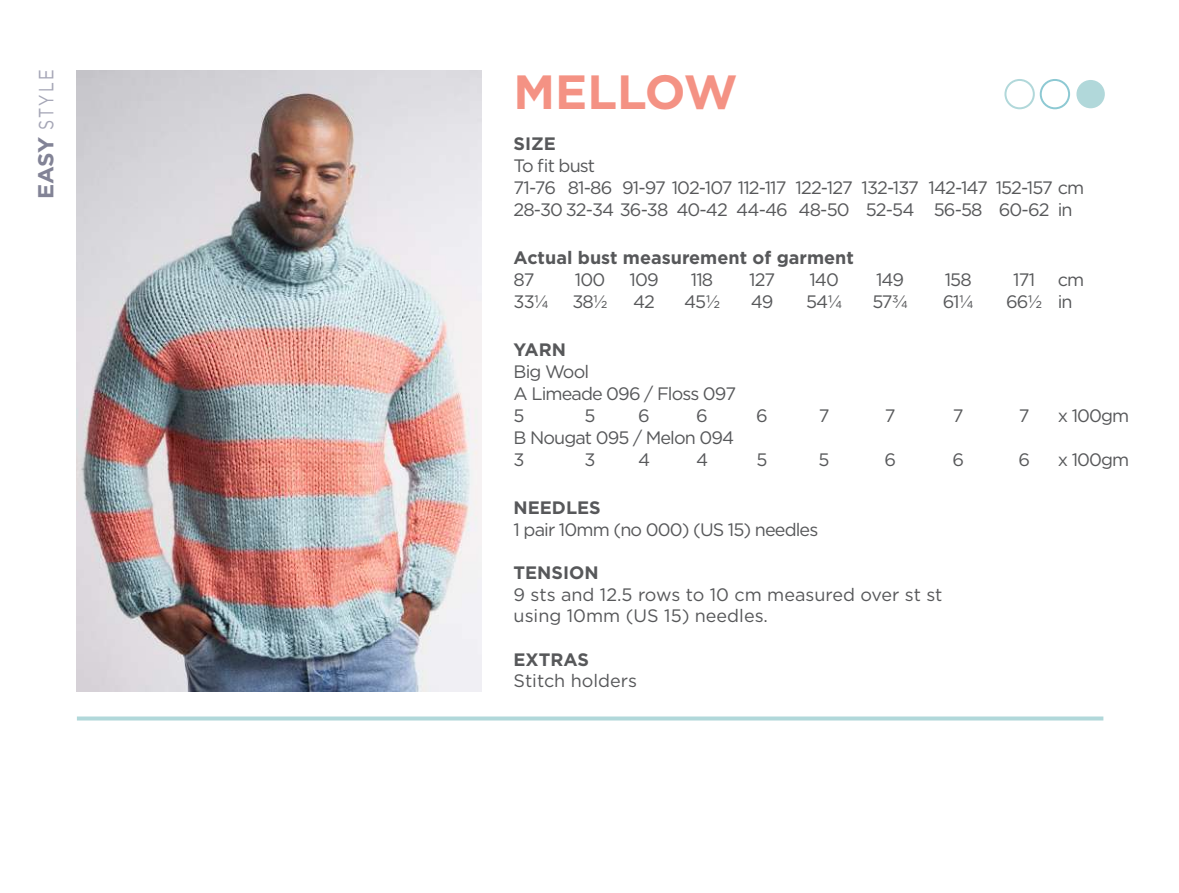
<style>
.page{position:relative;width:1179px;height:893px;background:#fff}
.page>*{position:absolute;margin:0;border:0;box-sizing:border-box;transform-origin:0 0}
.t1{font:700 48px "Gotham";color:#f49284}
.t2{font:20.6px "Gotham";letter-spacing:.13em;color:#a5a6b6;scale:.77 1}
.t3{font:18px/22px "Gotham";letter-spacing:-.05em;color:#57585a}
.t4{font:18px/21.6px "Gotham";color:#57585a}
.t5{font:700 18px "Gotham";color:#57585a}
.s1{font-weight:700;font-size:21.6px;color:#828396}
</style>
<div class="page">
<img style="left:77px;top:71px;width:405px;height:621px">
<div style="left:1004px;top:79px;width:30px;height:30px;border:2px solid #b1d8da;border-radius:50%"></div>
<div style="left:1039px;top:79px;width:31px;height:30px;border:2px solid #8dc9d3;border-radius:50%"></div>
<div style="left:1076px;top:80px;width:28px;height:28px;background:#b1d8da;border-radius:50%"></div>
<svg style="left:77px;top:716px;width:1026px;height:4px;background:#badcde"></svg>
<p class="t2" style="left:33px;top:199px;width:170px;rotate:-90deg"><span class="s1">EASY</span> STYLE</p>
<h1 class="t1" style="left:513px;top:60px;width:226px">MELLOW</h1>
<p class="t5" style="left:513px;top:132px;width:44px">SIZE</p>
<p class="t3" style="left:513px;top:154px;width:572px">To fit bust<br>71-76 81-86 91-97 102-107 112-117 122-127 132-137 142-147 152-157 cm<br>28-30 32-34 36-38 40-42 44-46 48-50 52-54 56-58 60-62 in</p>
<p class="t5" style="left:513px;top:246px;width:342px">Actual bust measurement of garment</p>
<p class="t3" style="left:513px;top:268px;width:22px">87</p>
<p class="t3" style="left:575px;top:268px;width:32px">100</p>
<p class="t3" style="left:629px;top:268px;width:31px">109</p>
<p class="t3" style="left:691px;top:268px;width:24px">118</p>
<p class="t3" style="left:749px;top:268px;width:27px">127</p>
<p class="t3" style="left:809px;top:268px;width:31px">140</p>
<p class="t3" style="left:876px;top:268px;width:30px">149</p>
<p class="t3" style="left:944px;top:268px;width:28px">158</p>
<p class="t3" style="left:1013px;top:268px;width:23px">171</p>
<p class="t3" style="left:1057px;top:268px;width:28px">cm</p>
<p class="t3" style="left:513px;top:290px;width:37px">33¼</p>
<p class="t3" style="left:572px;top:290px;width:37px">38½</p>
<p class="t3" style="left:633px;top:290px;width:23px">42</p>
<p class="t3" style="left:684px;top:290px;width:38px">45½</p>
<p class="t3" style="left:751px;top:290px;width:24px">49</p>
<p class="t3" style="left:806px;top:290px;width:38px">54¼</p>
<p class="t3" style="left:872px;top:290px;width:37px">57¾</p>
<p class="t3" style="left:942px;top:290px;width:32px">61¼</p>
<p class="t3" style="left:1006px;top:290px;width:68px">66½ in</p>
<p class="t5" style="left:513px;top:338px;width:54px">YARN</p>
<p class="t3" style="left:513px;top:360px;width:224px">Big Wool<br>A Limeade 096 / Floss 097<br>5</p>
<p class="t3" style="left:584px;top:404px;width:13px">5</p>
<p class="t3" style="left:638px;top:404px;width:13px">6</p>
<p class="t3" style="left:696px;top:404px;width:13px">6</p>
<p class="t3" style="left:756px;top:404px;width:13px">6</p>
<p class="t3" style="left:818px;top:404px;width:12px">7</p>
<p class="t3" style="left:884px;top:404px;width:12px">7</p>
<p class="t3" style="left:952px;top:404px;width:12px">7</p>
<p class="t3" style="left:1018px;top:404px;width:12px">7</p>
<p class="t3" style="left:1057px;top:404px;width:73px">x 100gm</p>
<p class="t3" style="left:513px;top:426px;width:222px">B Nougat 095 / Melon 094<br>3</p>
<p class="t3" style="left:584px;top:448px;width:13px">3</p>
<p class="t3" style="left:638px;top:448px;width:14px">4</p>
<p class="t3" style="left:696px;top:448px;width:14px">4</p>
<p class="t3" style="left:756px;top:448px;width:13px">5</p>
<p class="t3" style="left:818px;top:448px;width:13px">5</p>
<p class="t3" style="left:884px;top:448px;width:13px">6</p>
<p class="t3" style="left:952px;top:448px;width:13px">6</p>
<p class="t3" style="left:1018px;top:448px;width:13px">6</p>
<p class="t3" style="left:1057px;top:448px;width:73px">x 100gm</p>
<p class="t5" style="left:513px;top:496px;width:89px">NEEDLES</p>
<p class="t3" style="left:513px;top:518px;width:306px">1 pair 10mm (no 000) (US 15) needles</p>
<p class="t5" style="left:513px;top:561px;width:87px">TENSION</p>
<p class="t4" style="left:513px;top:583px;width:430px">9 sts and 12.5 rows to 10 cm measured over st st using 10mm (US 15) needles.</p>
<p class="t5" style="left:513px;top:647px;width:77px">EXTRAS</p>
<p class="t4" style="left:513px;top:670px;width:125px">Stitch holders</p>
</div>
